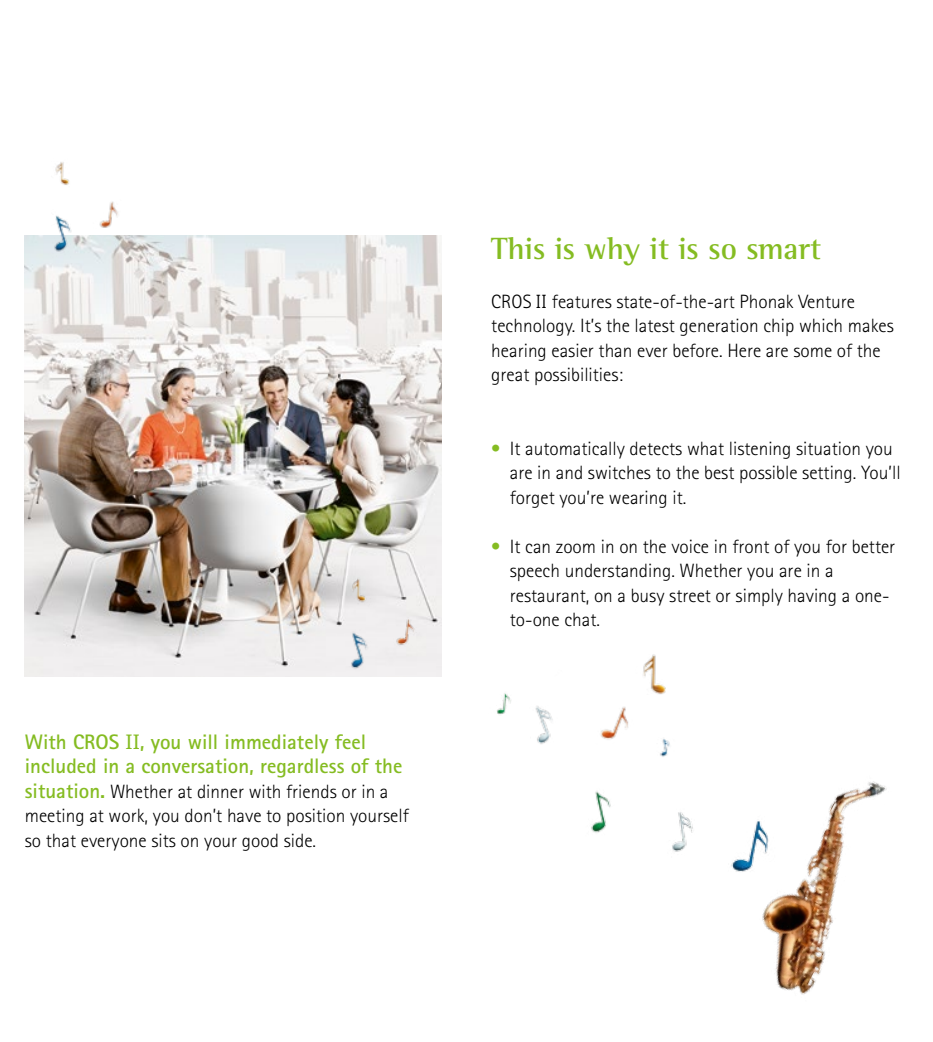
<style>
.page{position:relative;width:933px;height:1042px;background:#fff}
.page>*{position:absolute;margin:0;border:0;box-sizing:border-box;transform-origin:0 0}
.t1{font:700 31.5px "Rotis Semi Serif Pro";color:#85bc22}
.t2{font:700 21px/24.5px "Rotis Sans Serif Pro";color:#85bc22}
.t3{font:300 19.25px/24.5px "Rotis Sans Serif Pro";color:#000}
.s1{font-family:"Bookman Old Style";font-weight:400}
.s2{font-weight:700;font-size:21px;color:#85bc22}
.s3{color:#85bc22}
</style>
<div class="page">
<img style="left:25px;top:236px;width:416px;height:441px">
<img style="left:762px;top:781px;width:125px;height:214px">
<img style="left:316px;top:540px;width:377px;height:312px">
<img style="left:471px;top:646px;width:100px;height:157px">
<img style="left:731px;top:814px;width:76px;height:86px">
<img style="left:44px;top:162px;width:100px;height:146px">
<p class="t2" style="left:25px;top:729px;width:379px">With CROS <span class="s1">II</span>, you will immediately feel included in a conversation, regardless of the</p>
<p class="t3" style="left:25px;top:779px;width:385px"><span class="s2">situation.</span> Whether at dinner with friends or in a meeting at work, you don’t have to position yourself so that everyone sits on your good side.</p>
<h1 class="t1" style="left:491px;top:229px;width:331px">This is why it is so smart</h1>
<p class="t3" style="left:491px;top:289px;width:404px">CROS <span class="s1">II</span> features state-of-the-art Phonak Venture technology. It’s the latest generation chip which makes hearing easier than ever before. Here are some of the great possibilities:</p>
<p class="t3" style="left:510px;top:436px;width:392px;text-indent:-19px"><span class="s3">•</span> It automatically detects what listening situation you are in and switches to the best possible setting. You’ll forget you’re wearing it.</p>
<p class="t3" style="left:510px;top:534px;width:387px;text-indent:-19px"><span class="s3">•</span> It can zoom in on the voice in front of you for better speech understanding. Whether you are in a restaurant, on a busy street or simply having a one&shy;to-one chat.</p>
</div>
